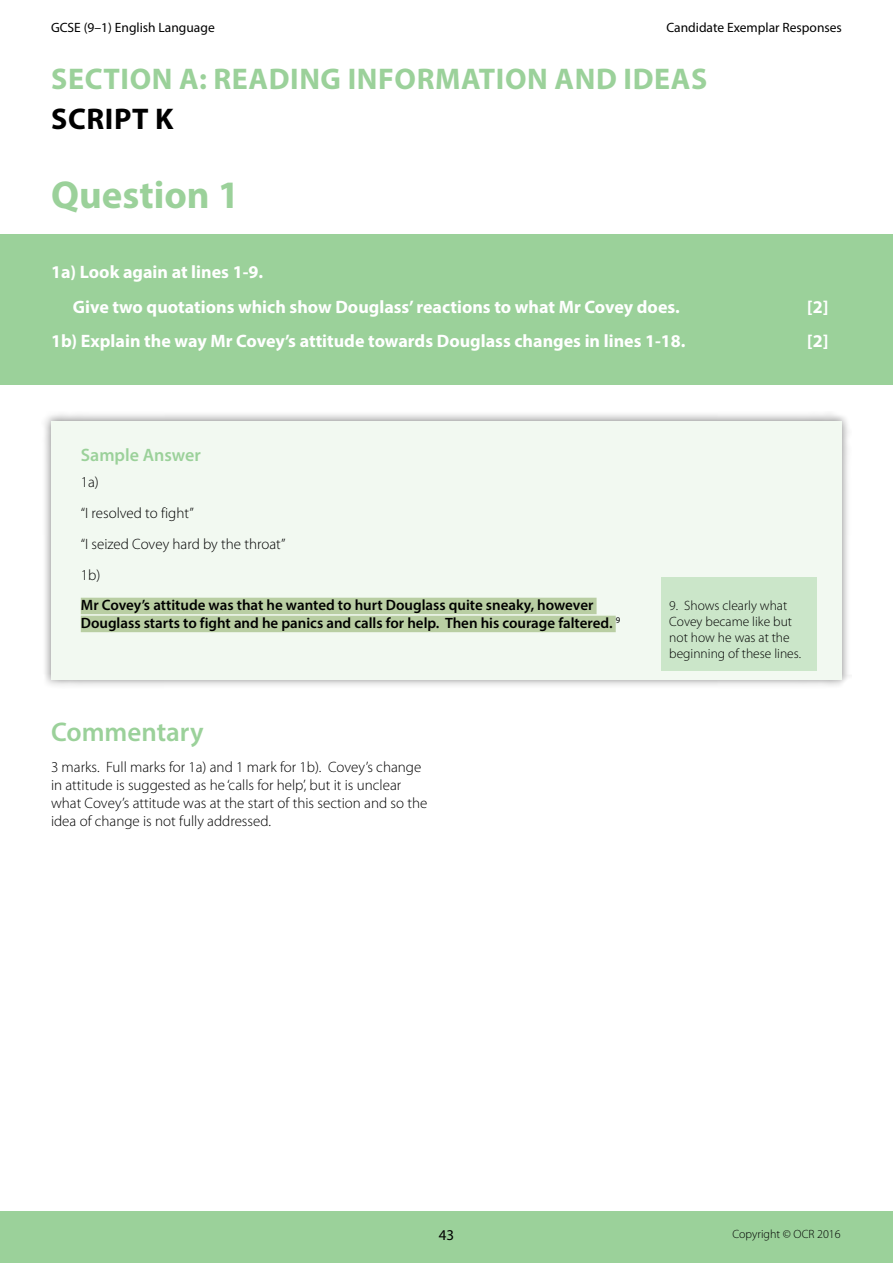
<style>
.page{position:relative;width:893px;height:1263px;background:#fff}
.page>*{position:absolute;margin:0;border:0;box-sizing:border-box;transform-origin:0 0}
.Heading{font:700 39px "Myriad Pro";color:#9bd19a}
.Heading-2{font:700 30px "Myriad Pro";letter-spacing:.02em;color:#9bd19a}
.Heading-3{font:700 30px "Myriad Pro";letter-spacing:.02em;color:#000}
.Subheading{font:600 27px "Myriad Pro";color:#9bd19a}
.Body_white{font:700 18px "Myriad Pro";color:#fff}
.Body_title{font:600 18px "Myriad Pro";color:#9bd19a}
.Body{font:300 15px/18px "Myriad Pro";color:#000}
.Regular_Myriad_Pro_1{font:600 15px/18px "Myriad Pro";color:#000}
.Regular_Myriad_Pro_1-2{font:300 15px "Myriad Pro";color:#000}
.t1{font:15px "Myriad Pro";color:#000}
.t2{font:300 13.5px/16.2px "Myriad Pro";color:#000}
.t3{font:13.5px "Myriad Pro";color:#000}
.t4{font:300 12px "Myriad Pro";color:#000}
</style>
<div class="page">
<div style="left:0;top:1212px;width:893px;height:51px;background:#9bd19a"></div>
<div style="left:0;top:234px;width:893px;height:151px;background:#9bd19a"></div>
<div style="left:41px;top:411px;width:811px;height:278px;background:#000;opacity:.5"></div>
<div style="left:51px;top:421px;width:791px;height:258px;background:#f2f9f1"></div>
<div style="left:81px;top:598px;width:516px;height:16px;background:#b9cea3"></div>
<div style="left:81px;top:616px;width:535px;height:16px;background:#b9cea3"></div>
<div style="left:661px;top:577px;width:155px;height:94px;background:#cbe6c9"></div>
<p class="t3" style="left:51px;top:19px;width:165px">GCSE (9–1) English Language</p>
<p class="t3" style="left:666px;top:19px;width:177px">Candidate Exemplar Responses</p>
<p class="Heading-2" style="left:51px;top:59px;width:657px">SECTION A: READING INFORMATION AND IDEAS</p>
<p class="Heading-3" style="left:51px;top:99px;width:124px">SCRIPT K</p>
<p class="Heading" style="left:51px;top:169px;width:190px">Question 1</p>
<h3 class="Body_white" style="left:51px;top:260px;width:214px">1a) Look again at lines 1-9.</h3>
<h3 class="Body_white" style="left:73px;top:295px;width:608px">Give two quotations which show Douglass’ reactions to what Mr Covey does.</h3>
<h3 class="Body_white" style="left:807px;top:295px;width:23px">[2]</h3>
<h3 class="Body_white" style="left:51px;top:329px;width:636px">1b) Explain the way Mr Covey’s attitude towards Douglass changes in lines 1-18.</h3>
<h3 class="Body_white" style="left:807px;top:329px;width:23px">[2]</h3>
<p class="Body_title" style="left:81px;top:443px;width:122px">Sample Answer</p>
<p class="Regular_Myriad_Pro_1-2" style="left:81px;top:474px;width:20px">1a)</p>
<p class="Regular_Myriad_Pro_1-2" style="left:81px;top:505px;width:115px">“I resolved to fight”</p>
<p class="Regular_Myriad_Pro_1-2" style="left:81px;top:536px;width:206px">“I seized Covey hard by the throat”</p>
<p class="Regular_Myriad_Pro_1-2" style="left:81px;top:566px;width:21px">1b)</p>
<p class="Regular_Myriad_Pro_1" style="left:81px;top:596px;width:541px">Mr Covey’s attitude was that he wanted to hurt Douglass quite sneaky, however<br>Douglass starts to fight and he panics and calls for help. Then his courage faltered. <sup>9</sup></p>
<p class="t2" style="left:669px;top:597px;width:133px">9. Shows clearly what<br>Covey became like but not how he was at the beginning of these lines.</p>
<h3 class="Subheading" style="left:51px;top:715px;width:154px">Commentary</h3>
<h3 class="Body" style="left:51px;top:758px;width:378px">3 marks. Full marks for 1a) and 1 mark for 1b). Covey’s change in attitude is suggested as he ‘calls for help’, but it is unclear what Covey’s attitude was at the start of this section and so the idea of change is not fully addressed.</h3>
<p class="t1" style="left:439px;top:1226px;width:17px">43</p>
<p class="t4" style="left:732px;top:1228px;width:110px">Copyright © OCR 2016</p>
</div>
